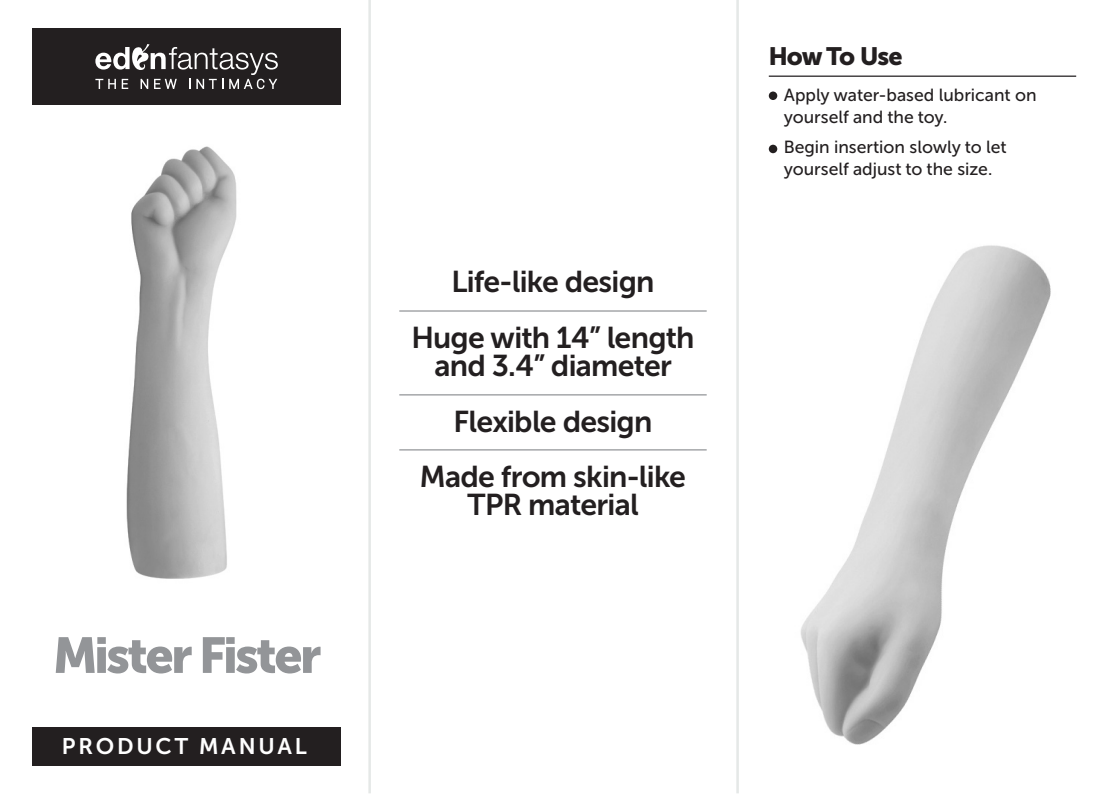
<style>
.page{position:relative;width:1106px;height:794px;background:#fff}
.page>*{position:absolute;margin:0;border:0;box-sizing:border-box;transform-origin:0 0}
.t1{font:50px "Museo Sans Cyrl 900";letter-spacing:-.05em;color:#939598}
.t2{font:30px/55.8px "Museo Sans Cyrl 700";letter-spacing:-.025em;color:#231f20;text-align:center}
.t3{font:25px "Museo Sans Cyrl 900";letter-spacing:-.04em;color:#231f20}
.t4{font:22.5px "Museo Sans Cyrl 700";letter-spacing:.125em;color:#fff}
.t5{font:17.5px/22.5px "Museo Sans Cyrl 500";color:#231f20}
</style>
<div class="page">
<div style="left:32px;top:726px;width:309px;height:39px;background:#231f20"></div>
<div style="left:32px;top:28px;width:309px;height:77px;background:#231f20"></div>
<img style="left:126px;top:146px;width:111px;height:433px">
<svg style="left:95px;top:44px;width:183px;height:45px"></svg>
<hr style="left:399px;top:310px;width:307px;height:2px;background:#939598">
<hr style="left:399px;top:394px;width:307px;height:1px;background:#939598">
<img style="left:800px;top:245px;width:251px;height:500px">
<hr style="left:768px;top:76px;width:308px;height:1px;background:#231f20">
<div style="left:768px;top:145px;width:9px;height:8px;background:#231f20;border-radius:50%"></div>
<div style="left:768px;top:91px;width:9px;height:9px;background:#231f20;border-radius:50%"></div>
<hr style="left:399px;top:449px;width:307px;height:1px;background:#939598">
<hr style="left:368px;top:0;width:3px;height:793px;background:#e5e8e7">
<hr style="left:736px;top:0;width:3px;height:793px;background:#e5e8e7">
<h1 class="t1" style="left:53px;top:627px;width:269px">Mister Fister</h1>
<p class="t4" style="left:62px;top:734px;width:246px">PRODUCT MANUAL</p>
<h2 class="t2" style="left:411px;top:254px;width:285px">Life-like design<br>Huge with 14” length</h2>
<h2 class="t2" style="left:420px;top:337px;width:267px">and 3.4” diameter<br>Flexible design<br>Made from skin-like</h2>
<h2 class="t2" style="left:467px;top:477px;width:173px">TPR material</h2>
<h3 class="t3" style="left:768px;top:42px;width:135px">How To Use</h3>
<p class="t5" style="left:783px;top:84px;width:254px">Apply water-based lubricant on yourself and the toy.</p>
<p class="t5" style="left:783px;top:136px;width:224px">Begin insertion slowly to let yourself adjust to the size.</p>
</div>
